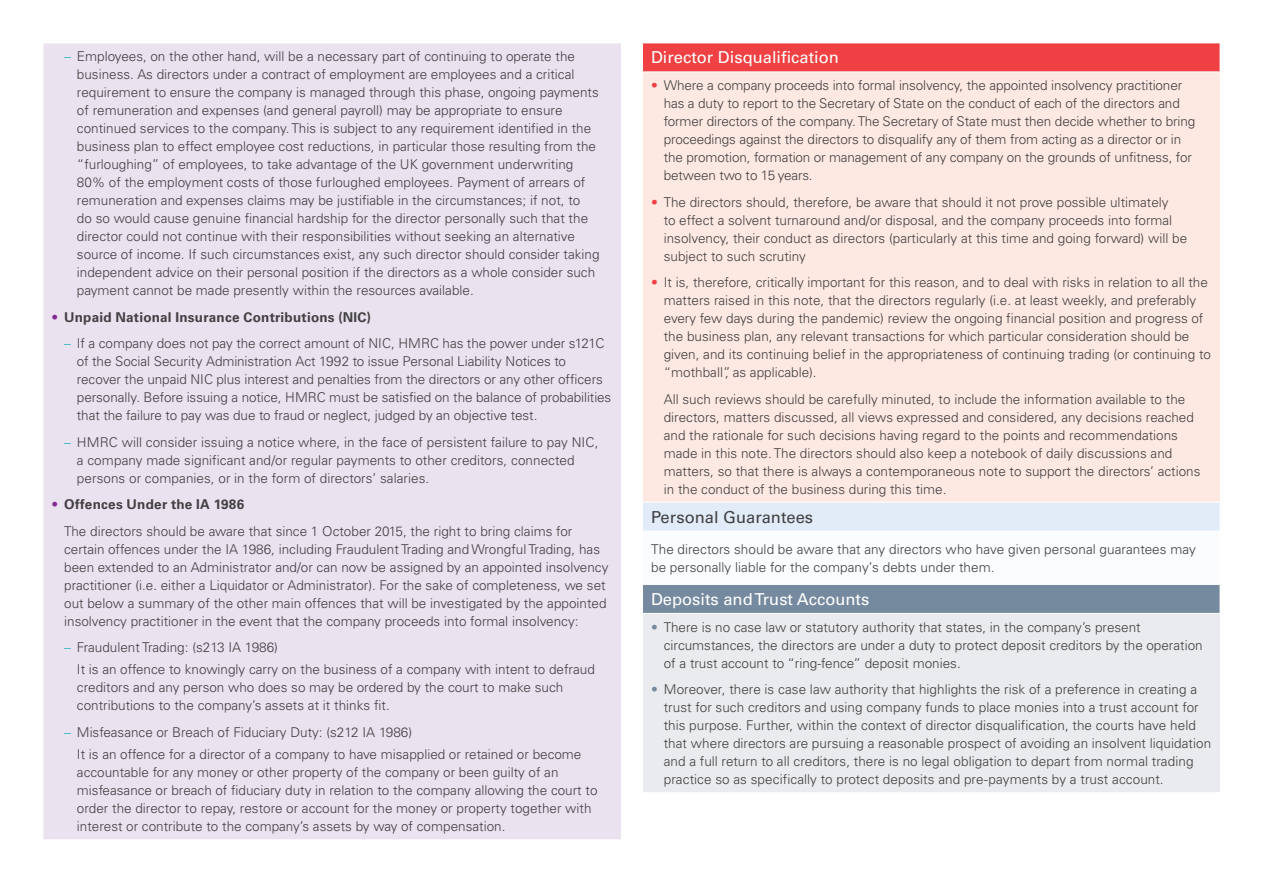
<style>
.page{position:relative;width:1263px;height:893px;background:#fff}
.page>*{position:absolute;margin:0;border:0;box-sizing:border-box;transform-origin:0 0}
.t1{font:16.5px "Univers LTCYR 55 Roman";color:#fff}
.t2{font:16.5px "Univers LTCYR 55 Roman";color:#414042}
.t3{font:300 13.5px/18px "Univers LTCYR 45";color:#414042}
.t4{font:700 13.5px "Univers LTCYR 65";letter-spacing:.02em;color:#414042}
.s1{font-family:"Univers LTCYR 47 Light Cond";font-weight:400;color:#00a9b7}
.s2{font-family:"Univers LTCYR 45";font-weight:300;color:#842b91}
.s3{color:#ef4143}
.s4{color:#768a9f}
</style>
<div class="page">
<div style="left:43px;top:43px;width:577px;height:797px;background:#ebe2f0"></div>
<hr style="left:43px;top:43px;width:577px;height:1px;background:#fff">
<hr style="left:43px;top:43px;width:1px;height:796px;background:#fff">
<hr style="left:43px;top:839px;width:577px;height:1px;background:#fff">
<div style="left:642px;top:43px;width:578px;height:29px;background:#ef4143"></div>
<div style="left:642px;top:72px;width:578px;height:430px;background:#fee9e2"></div>
<div style="left:642px;top:502px;width:578px;height:29px;background:#e1ecf8"></div>
<div style="left:642px;top:531px;width:578px;height:53px;background:#fafcfe"></div>
<div style="left:642px;top:584px;width:578px;height:29px;background:#768a9f"></div>
<div style="left:642px;top:613px;width:578px;height:180px;background:#eaebee"></div>
<hr style="left:642px;top:43px;width:578px;height:1px;background:#fff">
<svg style="left:642px;top:43px;width:1px;height:28px"></svg>
<hr style="left:642px;top:71px;width:578px;height:1px;background:#fff">
<hr style="left:642px;top:72px;width:1px;height:430px;background:#fff">
<hr style="left:642px;top:502px;width:578px;height:1px;background:#fff">
<svg style="left:642px;top:503px;width:1px;height:28px"></svg>
<hr style="left:642px;top:531px;width:578px;height:1px;background:#fff">
<hr style="left:642px;top:531px;width:1px;height:53px;background:#fff">
<hr style="left:642px;top:584px;width:578px;height:1px;background:#fff">
<svg style="left:642px;top:585px;width:1px;height:28px"></svg>
<hr style="left:642px;top:613px;width:578px;height:1px;background:#fff">
<hr style="left:642px;top:614px;width:1px;height:178px;background:#fff">
<hr style="left:642px;top:792px;width:578px;height:1px;background:#fff">
<p class="t3" style="left:77px;top:47px;width:524px;text-indent:-13px"><span class="s1">–</span> Employees, on the other hand, will be a necessary part of continuing to operate the business. As directors under a contract of employment are employees and a critical requirement to ensure the company is managed through this phase, ongoing payments of remuneration and expenses (and general payroll) may be appropriate to ensure continued services to the company. This is subject to any requirement identified in the business plan to effect employee cost reductions, in particular those resulting from the “furloughing” of employees, to take advantage of the UK government underwriting 80% of the employment costs of those furloughed employees. Payment of arrears of remuneration and expenses claims may be justifiable in the circumstances; if not, to<br>do so would cause genuine financial hardship for the director personally such that the director could not continue with their responsibilities without seeking an alternative source of income. If such circumstances exist, any such director should consider taking independent advice on their personal position if the directors as a whole consider such payment cannot be made presently within the resources available.</p>
<p class="t4" style="left:51px;top:307px;width:321px"><span class="s2">•</span> Unpaid National Insurance Contributions (NIC)</p>
<p class="t3" style="left:77px;top:334px;width:536px;text-indent:-13px"><span class="s1">–</span> If a company does not pay the correct amount of NIC, HMRC has the power under s121C of the Social Security Administration Act 1992 to issue Personal Liability Notices to recover the unpaid NIC plus interest and penalties from the directors or any other officers personally. Before issuing a notice, HMRC must be satisfied on the balance of probabilities that the failure to pay was due to fraud or neglect, judged by an objective test.</p>
<p class="t3" style="left:77px;top:432px;width:523px;text-indent:-13px"><span class="s1">–</span> HMRC will consider issuing a notice where, in the face of persistent failure to pay NIC, a company made significant and/or regular payments to other creditors, connected persons or companies, or in the form of directors’ salaries.</p>
<p class="t4" style="left:51px;top:495px;width:194px"><span class="s2">•</span> Offences Under the IA 1986</p>
<p class="t3" style="left:64px;top:521px;width:546px">The directors should be aware that since 1 October 2015, the right to bring claims for certain offences under the IA 1986, including Fraudulent Trading and Wrongful Trading, has been extended to an Administrator and/or can now be assigned by an appointed insolvency practitioner (i.e. either a Liquidator or Administrator). For the sake of completeness, we set out below a summary of the other main offences that will be investigated by the appointed insolvency practitioner in the event that the company proceeds into formal insolvency:</p>
<p class="t3" style="left:77px;top:636px;width:519px;line-height:22.2px;text-indent:-13px"><span class="s1">–</span> Fraudulent Trading: (s213 IA 1986)<br>It is an offence to knowingly carry on the business of a company with intent to defraud</p>
<p class="t3" style="left:77px;top:678px;width:488px">creditors and any person who does so may be ordered by the court to make such contributions to the company’s assets at it thinks fit.</p>
<p class="t3" style="left:77px;top:721px;width:506px;line-height:22.2px;text-indent:-13px"><span class="s1">–</span> Misfeasance or Breach of Fiduciary Duty: (s212 IA 1986)<br>It is an offence for a director of a company to have misapplied or retained or become</p>
<p class="t3" style="left:77px;top:763px;width:522px">accountable for any money or other property of the company or been guilty of an misfeasance or breach of fiduciary duty in relation to the company allowing the court to order the director to repay, restore or account for the money or property together with interest or contribute to the company’s assets by way of compensation.</p>
<p class="t1" style="left:651px;top:46px;width:189px">Director Disqualification</p>
<p class="t3" style="left:664px;top:76px;width:533px;text-indent:-13px"><span class="s3">•</span> Where a company proceeds into formal insolvency, the appointed insolvency practitioner has a duty to report to the Secretary of State on the conduct of each of the directors and former directors of the company. The Secretary of State must then decide whether to bring proceedings against the directors to disqualify any of them from acting as a director or in the promotion, formation or management of any company on the grounds of unfitness, for between two to 15 years.</p>
<p class="t3" style="left:664px;top:192px;width:525px;text-indent:-13px"><span class="s3">•</span> The directors should, therefore, be aware that should it not prove possible ultimately<br>to effect a solvent turnaround and/or disposal, and the company proceeds into formal insolvency, their conduct as directors (particularly at this time and going forward) will be subject to such scrutiny</p>
<p class="t3" style="left:664px;top:273px;width:549px;text-indent:-13px"><span class="s3">•</span> It is, therefore, critically important for this reason, and to deal with risks in relation to all the matters raised in this note, that the directors regularly (i.e. at least weekly, and preferably every few days during the pandemic) review the ongoing financial position and progress of the business plan, any relevant transactions for which particular consideration should be given, and its continuing belief in the appropriateness of continuing trading (or continuing to “mothball”, as applicable).</p>
<p class="t3" style="left:664px;top:389px;width:538px">All such reviews should be carefully minuted, to include the information available to the directors, matters discussed, all views expressed and considered, any decisions reached and the rationale for such decisions having regard to the points and recommendations made in this note. The directors should also keep a notebook of daily discussions and matters, so that there is always a contemporaneous note to support the directors’ actions in the conduct of the business during this time.</p>
<p class="t2" style="left:651px;top:505px;width:164px">Personal Guarantees</p>
<p class="t3" style="left:651px;top:539px;width:546px">The directors should be aware that any directors who have given personal guarantees may be personally liable for the company’s debts under them.</p>
<p class="t1" style="left:651px;top:588px;width:220px">Deposits and Trust Accounts</p>
<p class="t3" style="left:664px;top:617px;width:540px;text-indent:-13px"><span class="s4">•</span> There is no case law or statutory authority that states, in the company’s present circumstances, the directors are under a duty to protect deposit creditors by the operation of a trust account to “ring-fence” deposit monies.</p>
<p class="t3" style="left:664px;top:680px;width:549px;text-indent:-13px"><span class="s4">•</span> Moreover, there is case law authority that highlights the risk of a preference in creating a trust for such creditors and using company funds to place monies into a trust account for this purpose. Further, within the context of director disqualification, the courts have held that where directors are pursuing a reasonable prospect of avoiding an insolvent liquidation and a full return to all creditors, there is no legal obligation to depart from normal trading practice so as specifically to protect deposits and pre-payments by a trust account.</p>
</div>
